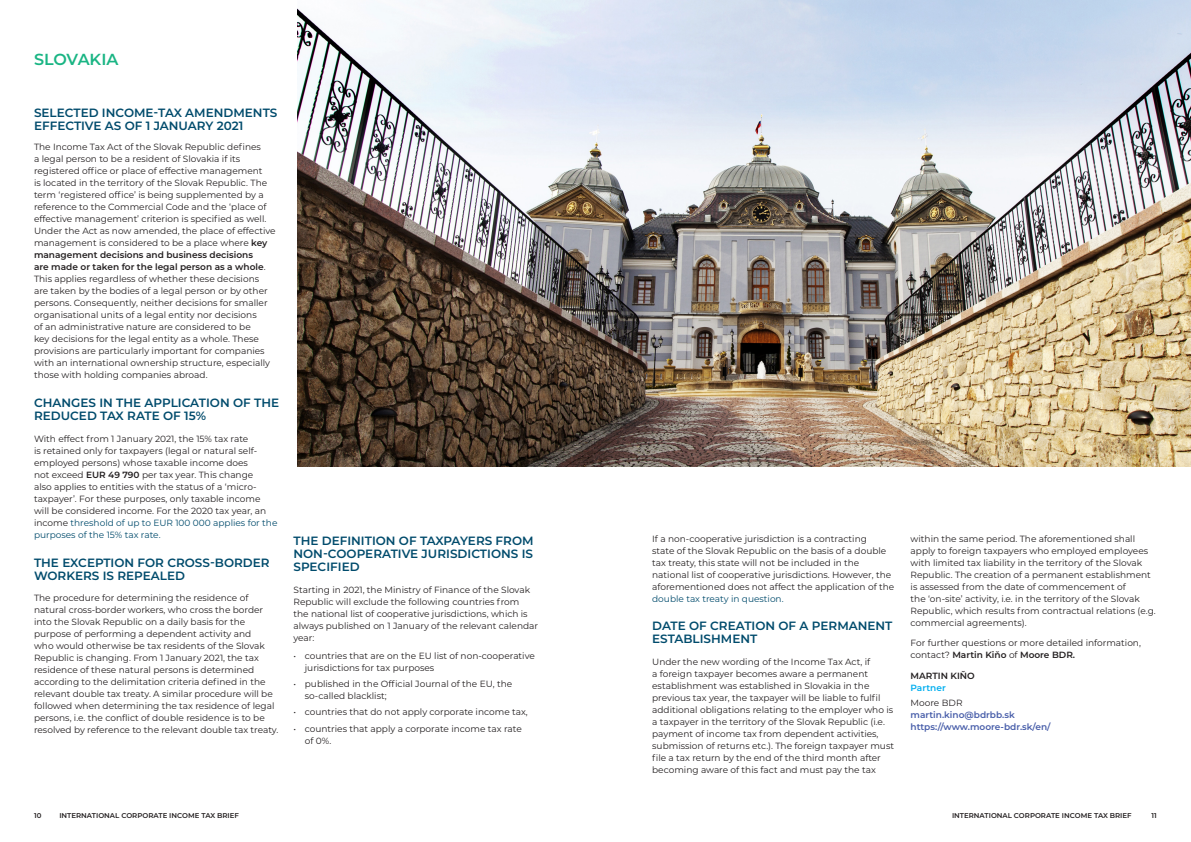
<style>
.page{position:relative;width:1191px;height:842px;background:#fff}
.page>*{position:absolute;margin:0;border:0;box-sizing:border-box;transform-origin:0 0}
.t1{font:600 16px "Montserrat";color:#1ab584}
.Body{font:600 12px/13px "Montserrat";color:#004b6c}
.Body-2{font:9px/12px "Montserrat";color:#231f20}
.Body-3{font:600 9px "Montserrat";color:#475da9}
.Body-4{font:600 9px "Montserrat";color:#231f20}
.t2{font:600 9px "Montserrat";color:#00aeef}
.t3{font:600 7px "Montserrat";color:#231f20}
.s1{font-weight:600}
.s2{color:#004b6c}
</style>
<div class="page">
<img style="left:298px;top:0;width:893px;height:466px">
<h2 class="t1" style="left:34px;top:48px;width:86px">SLOVAKIA</h2>
<p class="Body" style="left:34px;top:106px;width:245px">SELECTED INCOME-TAX AMENDMENTS<br>EFFECTIVE AS OF 1 JANUARY 2021</p>
<p class="Body-2" style="left:34px;top:141px;width:243px">The Income Tax Act of the Slovak Republic defines<br>a legal person to be a resident of Slovakia if its registered office or place of effective management<br>is located in the territory of the Slovak Republic. The term ‘registered office’ is being supplemented by a reference to the Commercial Code and the ‘place of effective management’ criterion is specified as well.<br>Under the Act as now amended, the place of effective management is considered to be a place where <span class="s1">key management decisions and business decisions<br>are made or taken for the legal person as a whole</span>.<br>This applies regardless of whether these decisions<br>are taken by the bodies of a legal person or by other persons. Consequently, neither decisions for smaller organisational units of a legal entity nor decisions<br>of an administrative nature are considered to be<br>key decisions for the legal entity as a whole. These provisions are particularly important for companies with an international ownership structure, especially those with holding companies abroad.</p>
<h2 class="Body" style="left:34px;top:396px;width:247px">CHANGES IN THE APPLICATION OF THE<br>REDUCED TAX RATE OF 15%</h2>
<p class="Body-2" style="left:34px;top:432px;width:245px">With effect from 1 January 2021, the 15% tax rate<br>is retained only for taxpayers (legal or natural self&shy;employed persons) whose taxable income does<br>not exceed <span class="s1">EUR 49 790</span> per tax year. This change<br>also applies to entities with the status of a ‘micro&shy;taxpayer’. For these purposes, only taxable income will be considered income. For the 2020 tax year, an income <span class="s2">threshold of up to EUR 100 000 applies for the purposes of the 15% tax rate.</span></p>
<h2 class="Body" style="left:34px;top:555px;width:237px">THE EXCEPTION FOR CROSS-BORDER<br>WORKERS IS REPEALED</h2>
<p class="Body-2" style="left:34px;top:592px;width:246px">The procedure for determining the residence of natural cross-border workers, who cross the border into the Slovak Republic on a daily basis for the purpose of performing a dependent activity and<br>who would otherwise be tax residents of the Slovak Republic is changing. From 1 January 2021, the tax residence of these natural persons is determined according to the delimitation criteria defined in the relevant double tax treaty. A similar procedure will be followed when determining the tax residence of legal persons, i.e. the conflict of double residence is to be resolved by reference to the relevant double tax treaty.</p>
<h2 class="Body" style="left:293px;top:533px;width:242px;text-align:justify">THE DEFINITION OF TAXPAYERS FROM NON-COOPERATIVE JURISDICTIONS IS SPECIFIED</h2>
<p class="Body-2" style="left:293px;top:583px;width:246px">Starting in 2021, the Ministry of Finance of the Slovak Republic will exclude the following countries from<br>the national list of cooperative jurisdictions, which is always published on 1 January of the relevant calendar year:</p>
<p class="Body-2" style="left:305px;top:649px;width:231px;text-indent:-11px">• countries that are on the EU list of non-cooperative jurisdictions for tax purposes</p>
<p class="Body-2" style="left:305px;top:678px;width:209px;text-indent:-11px">• published in the Official Journal of the EU, the so-called blacklist;</p>
<p class="Body-2" style="left:293px;top:706px;width:236px">• countries that do not apply corporate income tax,</p>
<p class="Body-2" style="left:305px;top:722px;width:218px;text-indent:-11px">• countries that apply a corporate income tax rate of 0%.</p>
<p class="Body-2" style="left:652px;top:532px;width:243px">If a non-cooperative jurisdiction is a contracting<br>state of the Slovak Republic on the basis of a double tax treaty, this state will not be included in the national list of cooperative jurisdictions. However, the aforementioned does not affect the application of the <span class="s2">double tax treaty in question.</span></p>
<h2 class="Body" style="left:652px;top:619px;width:242px">DATE OF CREATION OF A PERMANENT<br>ESTABLISHMENT</h2>
<p class="Body-2" style="left:652px;top:656px;width:243px">Under the new wording of the Income Tax Act, if<br>a foreign taxpayer becomes aware a permanent establishment was established in Slovakia in the previous tax year, the taxpayer will be liable to fulfil additional obligations relating to the employer who is a taxpayer in the territory of the Slovak Republic (i.e. payment of income tax from dependent activities, submission of returns etc.). The foreign taxpayer must file a tax return by the end of the third month after becoming aware of this fact and must pay the tax</p>
<p class="Body-2" style="left:910px;top:532px;width:247px">within the same period. The aforementioned shall apply to foreign taxpayers who employed employees with limited tax liability in the territory of the Slovak Republic. The creation of a permanent establishment is assessed from the date of commencement of<br>the ‘on-site’ activity, i.e. in the territory of the Slovak Republic, which results from contractual relations (e.g. commercial agreements).</p>
<p class="Body-2" style="left:910px;top:637px;width:232px">For further questions or more detailed information, contact? <span class="s1">Martin Kiňo</span> of <span class="s1">Moore BDR.</span></p>
<p class="Body-4" style="left:910px;top:669px;width:66px">MARTIN KIŇO</p>
<h2 class="t2" style="left:910px;top:681px;width:37px">Partner</h2>
<p class="Body-2" style="left:910px;top:696px;width:53px">Moore BDR</p>
<p class="Body-3" style="left:910px;top:708px;width:106px">martin.kino@bdrbb.sk</p>
<p class="Body-3" style="left:910px;top:720px;width:141px">https://www.moore-bdr.sk/en/</p>
<p class="t3" style="left:34px;top:810px;width:9px">10</p>
<p class="t3" style="left:59px;top:810px;width:181px">INTERNATIONAL CORPORATE INCOME TAX BRIEF</p>
<p class="t3" style="left:952px;top:810px;width:181px">INTERNATIONAL CORPORATE INCOME TAX BRIEF</p>
<p class="t3" style="left:1151px;top:810px;width:7px">11</p>
</div>
